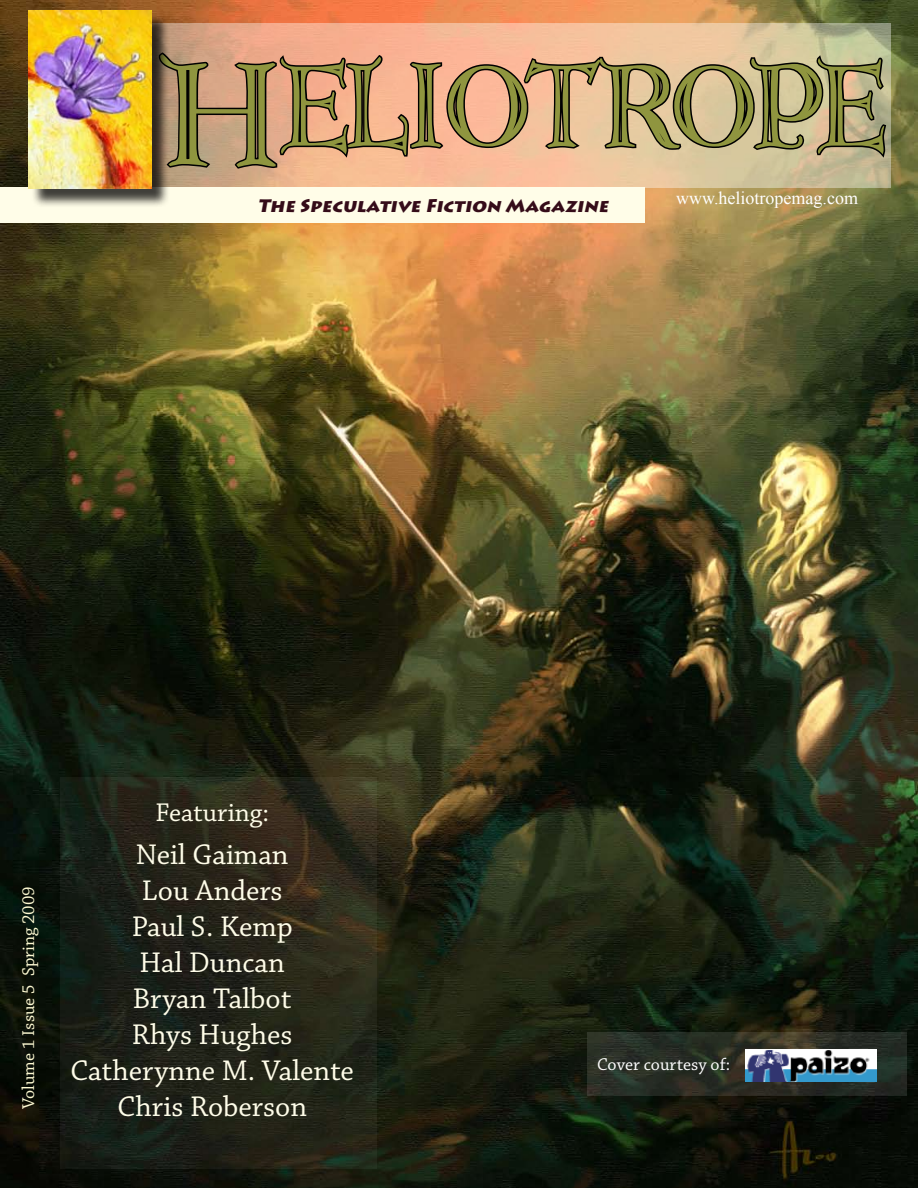
<style>
.page{position:relative;width:918px;height:1188px;background:#fff}
.page>*{position:absolute;margin:0;border:0;box-sizing:border-box;transform-origin:0 0}
.t1{font:117px "De Roos Caps";color:#8f953f}
.t2{font:30px/36px "Chaparral Pro";color:#fffde8;text-align:center}
.t3{font:27px "Chaparral Pro";color:#fffde8}
.t4{font:18px "Times New Roman";color:#fff}
.t5{font:italic 900 18px "Lithos Pro";color:#350c19}
.t6{font:18px "Chaparral Pro";color:#fdf9d2}
.t7{font:18px "Chaparral Pro";color:#fff}
</style>
<div class="page">
<img style="left:0;top:0;width:918px;height:1188px">
<svg style="left:170px;top:23px;width:721px;height:165px;background:#e1bd98"></svg>
<div style="left:0;top:188px;width:644px;height:36px;background:#fffde8"></div>
<svg style="left:157px;top:0;width:731px;height:170px;background:#bd9473"></svg>
<div style="left:31px;top:13px;width:139px;height:195px;background:#000;opacity:.75"></div>
<img style="left:28px;top:11px;width:124px;height:178px">
<svg style="left:587px;top:1032px;width:319px;height:64px;background:#2a2f26"></svg>
<img style="left:746px;top:1049px;width:130px;height:33px">
<svg style="left:60px;top:777px;width:316px;height:391px;background:#232418"></svg>
<h1 class="t1" style="left:162px;top:52px;width:726px">Heliotrope</h1>
<p class="t5" style="left:258px;top:195px;width:356px">The Speculative Fiction Magazine</p>
<p class="t4" style="left:682px;top:185px;width:183px">www.heliotropemag.com</p>
<p class="t4" style="left:676px;top:186px;width:183px">www.heliotropemag.com</p>
<p class="t6" style="left:18px;top:896px;width:11px;rotate:-90deg">8</p>
<p class="t6" style="left:18px;top:1109px;width:224px;rotate:-90deg">Volume 1 Issue 5 Spring 2009</p>
<p class="t6" style="left:18px;top:994px;width:11px;rotate:-90deg">4</p>
<p class="t3" style="left:155px;top:797px;width:115px">Featuring:</p>
<p class="t2" style="left:71px;top:838px;width:285px">Neil Gaiman<br>Lou Anders<br>Paul S. Kemp<br>Hal Duncan<br>Bryan Talbot<br>Rhys Hughes<br>Catherynne M. Valente<br>Chris Roberson</p>
<p class="t7" style="left:597px;top:1055px;width:135px">Cover courtesy of:</p>
</div>
